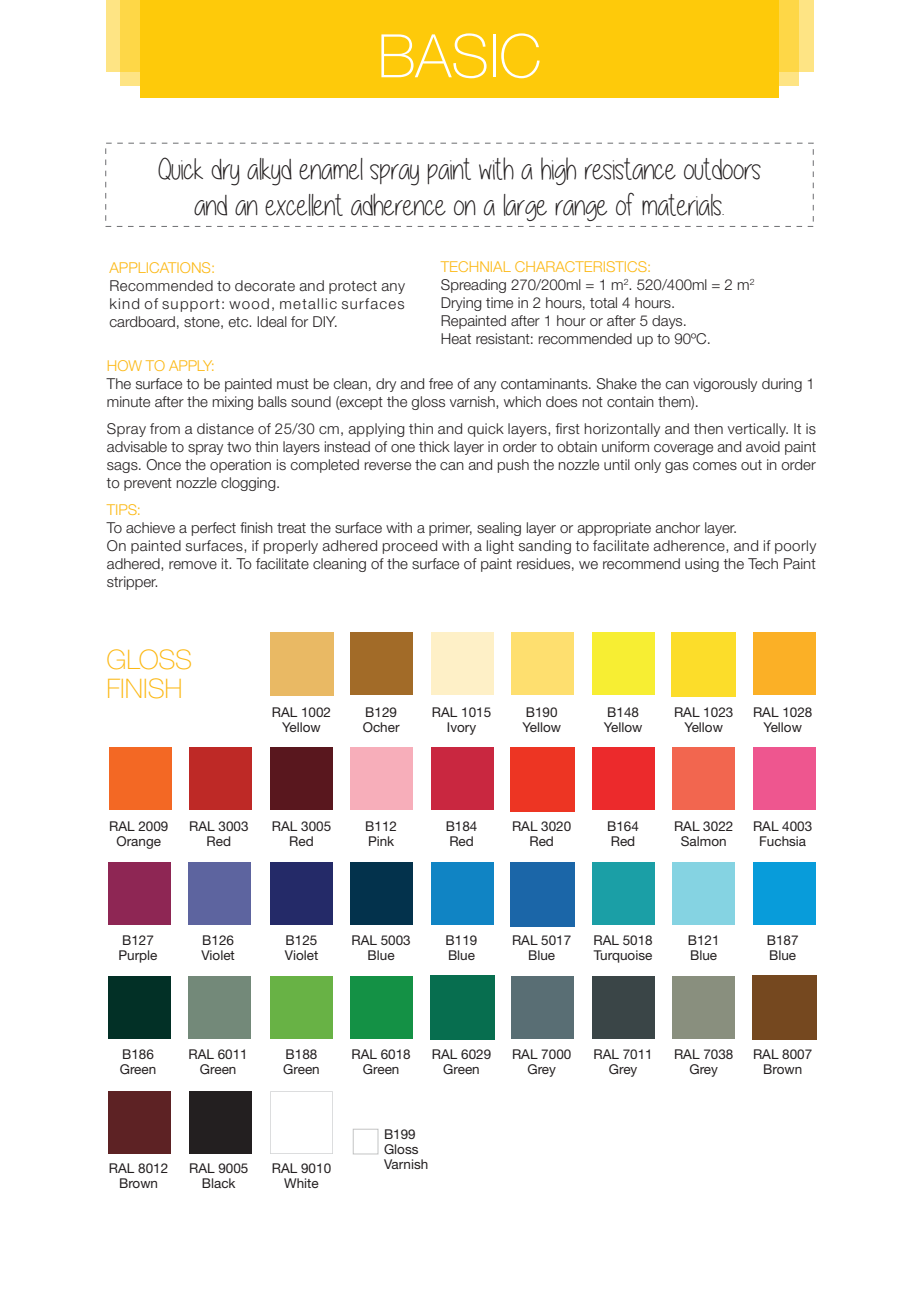
<style>
.page{position:relative;width:919px;height:1289px;background:#fff}
.page>*{position:absolute;margin:0;border:0;box-sizing:border-box;transform-origin:0 0}
.t1{font:100 60px "Helvetica Neue LT Std";color:#fff}
.t2{font:30px/36px "Alittlesunshine";color:#231f20;text-align:center}
.t3{font:100 27px/28.5px "Helvetica Neue LT Std";letter-spacing:-.005em;color:#fcb814}
.t4{font:300 15px/18px "Helvetica Neue LT Std";color:#231f20}
.t5{font:300 15px "Helvetica Neue LT Std";letter-spacing:-.01em;color:#fcb814}
.t6{font:13.5px/15px "Helvetica Neue LT Std";color:#231f20;text-align:center}
.s1{color:#fcb814}
</style>
<div class="page">
<div style="left:106px;top:0;width:707px;height:72px;background:#fee484"></div>
<svg style="left:120px;top:0;width:678px;height:86px;background:#fed84f"></svg>
<div style="left:140px;top:0;width:638px;height:98px;background:#feca0a"></div>
<div style="left:269px;top:632px;width:64px;height:64px;background:#e9b964"></div>
<div style="left:350px;top:632px;width:63px;height:63px;background:#a26b28"></div>
<div style="left:431px;top:632px;width:62px;height:63px;background:#fef0c7"></div>
<div style="left:350px;top:747px;width:63px;height:62px;background:#f7aeba"></div>
<div style="left:431px;top:747px;width:62px;height:62px;background:#c92740"></div>
<div style="left:511px;top:632px;width:63px;height:63px;background:#fedf6f"></div>
<div style="left:591px;top:632px;width:63px;height:63px;background:#f7ee33"></div>
<div style="left:752px;top:632px;width:63px;height:63px;background:#fbb026"></div>
<div style="left:109px;top:747px;width:62px;height:62px;background:#f36824"></div>
<div style="left:189px;top:747px;width:63px;height:62px;background:#be2926"></div>
<div style="left:270px;top:747px;width:63px;height:62px;background:#59171e"></div>
<div style="left:591px;top:747px;width:63px;height:62px;background:#ec2a2c"></div>
<div style="left:672px;top:747px;width:62px;height:62px;background:#f2664f"></div>
<div style="left:752px;top:747px;width:63px;height:62px;background:#ee568f"></div>
<div style="left:108px;top:862px;width:63px;height:62px;background:#8e2654"></div>
<div style="left:188px;top:862px;width:63px;height:62px;background:#5d649f"></div>
<div style="left:270px;top:862px;width:63px;height:62px;background:#242a68"></div>
<div style="left:350px;top:862px;width:63px;height:62px;background:#03324c"></div>
<div style="left:431px;top:862px;width:62px;height:62px;background:#1084c4"></div>
<div style="left:591px;top:862px;width:63px;height:62px;background:#1b9fa6"></div>
<div style="left:511px;top:975px;width:63px;height:63px;background:#596e74"></div>
<div style="left:591px;top:975px;width:63px;height:63px;background:#3a4547"></div>
<div style="left:672px;top:975px;width:62px;height:63px;background:#898f7e"></div>
<div style="left:672px;top:862px;width:62px;height:62px;background:#85d3e2"></div>
<div style="left:752px;top:862px;width:63px;height:62px;background:#089cda"></div>
<div style="left:108px;top:975px;width:63px;height:63px;background:#023026"></div>
<div style="left:188px;top:975px;width:63px;height:63px;background:#738979"></div>
<div style="left:270px;top:975px;width:63px;height:63px;background:#68b245"></div>
<div style="left:350px;top:975px;width:63px;height:63px;background:#149145"></div>
<div style="left:109px;top:1091px;width:62px;height:62px;background:#5d2224"></div>
<div style="left:189px;top:1091px;width:63px;height:62px;background:#231f20"></div>
<svg style="left:270px;top:1091px;width:63px;height:62px"></svg>
<div style="left:510px;top:747px;width:65px;height:64px;background:#ed3523"></div>
<div style="left:671px;top:632px;width:64px;height:65px;background:#fcdd2a"></div>
<div style="left:510px;top:862px;width:65px;height:64px;background:#1b66a8"></div>
<div style="left:430px;top:975px;width:64px;height:65px;background:#076e4f"></div>
<div style="left:751px;top:975px;width:65px;height:65px;background:#75481f"></div>
<div style="left:353px;top:1128px;width:25px;height:26px;border:1px solid #c3c4c4"></div>
<h1 class="t1" style="left:377px;top:22px;width:165px">BASIC</h1>
<h2 class="t2" style="left:158px;top:151px;width:605px">Quick dry alkyd enamel spray paint with a high resistance outdoors and an excellent adherence on a large range of materials.</h2>
<p class="t5" style="left:109px;top:259px;width:107px">APPLICATIONS:</p>
<p class="t4" style="left:109px;top:277px;width:297px;text-align:justify">Recommended to decorate and protect any kind of support: wood, metallic surfaces cardboard, stone, etc. Ideal for DIY.</p>
<p class="t4" style="left:441px;top:257px;width:315px"><span class="s1">TECHNIAL CHARACTERISTICS:<br></span>Spreading 270/200ml = 1 m<sup>2</sup>. 520/400ml = 2 m<sup>2<br></sup>Drying time in 2 hours, total 4 hours.<br>Repainted after 1 hour or after 5 days.<br>Heat resistant: recommended up to 90ºC.</p>
<p class="t5" style="left:107px;top:356px;width:109px">HOW TO APPLY:</p>
<p class="t4" style="left:107px;top:374px;width:709px">The surface to be painted must be clean, dry and free of any contaminants. Shake the can vigorously during 1 minute after the mixing balls sound (except the gloss varnish, which does not contain them).</p>
<p class="t4" style="left:107px;top:419px;width:710px;text-align:justify">Spray from a distance of 25/30 cm, applying thin and quick layers, first horizontally and then vertically. It is advisable to spray two thin layers instead of one thick layer in order to obtain uniform coverage and avoid paint sags. Once the operation is completed reverse the can and push the nozzle until only gas comes out in order to prevent nozzle clogging.</p>
<p class="t5" style="left:107px;top:500px;width:36px">TIPS:</p>
<p class="t4" style="left:107px;top:518px;width:710px">To achieve a perfect finish treat the surface with a primer, sealing layer or appropriate anchor layer.<br>On painted surfaces, if properly adhered proceed with a light sanding to facilitate adherence, and if poorly adhered, remove it. To facilitate cleaning of the surface of paint residues, we recommend using the Tech Paint stripper.</p>
<h3 class="t3" style="left:106px;top:645px;width:87px">GLOSS<br>FINISH</h3>
<p class="t6" style="left:272px;top:704px;width:61px">RAL 1002<br>Yellow</p>
<p class="t6" style="left:363px;top:704px;width:38px;text-align:left">B129<br>Ocher</p>
<p class="t6" style="left:432px;top:704px;width:61px">RAL 1015<br>Ivory</p>
<p class="t6" style="left:522px;top:704px;width:40px;text-align:left">B190<br>Yellow</p>
<p class="t6" style="left:604px;top:704px;width:40px;text-align:left">B148<br>Yellow</p>
<p class="t6" style="left:753px;top:704px;width:61px">RAL 1028<br>Yellow</p>
<p class="t6" style="left:674px;top:704px;width:61px">RAL 1023<br>Yellow</p>
<p class="t6" style="left:109px;top:819px;width:61px">RAL 2009<br>Orange</p>
<p class="t6" style="left:189px;top:819px;width:61px">RAL 3003<br>Red</p>
<p class="t6" style="left:272px;top:819px;width:61px">RAL 3005<br>Red</p>
<p class="t6" style="left:365px;top:819px;width:33px;text-align:left">B112<br>Pink</p>
<p class="t6" style="left:445px;top:819px;width:33px;text-align:left">B184<br>Red</p>
<p class="t6" style="left:607px;top:819px;width:33px;text-align:left">B164<br>Red</p>
<p class="t6" style="left:674px;top:819px;width:61px">RAL 3022<br>Salmon</p>
<p class="t6" style="left:753px;top:819px;width:61px">RAL 4003<br>Fuchsia</p>
<p class="t6" style="left:512px;top:819px;width:61px">RAL 3020<br>Red</p>
<p class="t6" style="left:118px;top:932px;width:41px;text-align:left">B127<br>Purple</p>
<p class="t6" style="left:201px;top:932px;width:35px;text-align:left">B126<br>Violet</p>
<p class="t6" style="left:285px;top:932px;width:35px;text-align:left">B125<br>Violet</p>
<p class="t6" style="left:351px;top:932px;width:61px">RAL 5003<br>Blue</p>
<p class="t6" style="left:445px;top:932px;width:33px;text-align:left">B119<br>Blue</p>
<p class="t6" style="left:593px;top:932px;width:61px;text-align:left">RAL 5018<br>Turquoise</p>
<p class="t6" style="left:687px;top:932px;width:33px;text-align:left">B121<br>Blue</p>
<p class="t6" style="left:766px;top:932px;width:33px;text-align:left">B187<br>Blue</p>
<p class="t6" style="left:512px;top:932px;width:61px">RAL 5017<br>Blue</p>
<p class="t6" style="left:120px;top:1046px;width:38px;text-align:left">B186<br>Green</p>
<p class="t6" style="left:188px;top:1046px;width:61px">RAL 6011<br>Green</p>
<p class="t6" style="left:283px;top:1046px;width:38px;text-align:left">B188<br>Green</p>
<p class="t6" style="left:351px;top:1046px;width:61px">RAL 6018<br>Green</p>
<p class="t6" style="left:512px;top:1046px;width:61px">RAL 7000<br>Grey</p>
<p class="t6" style="left:593px;top:1046px;width:61px">RAL 7011<br>Grey</p>
<p class="t6" style="left:674px;top:1046px;width:61px">RAL 7038<br>Grey</p>
<p class="t6" style="left:432px;top:1046px;width:61px">RAL 6029<br>Green</p>
<p class="t6" style="left:753px;top:1046px;width:61px">RAL 8007<br>Brown</p>
<p class="t6" style="left:109px;top:1160px;width:61px">RAL 8012<br>Brown</p>
<p class="t6" style="left:189px;top:1160px;width:61px">RAL 9005<br>Black</p>
<p class="t6" style="left:272px;top:1160px;width:61px">RAL 9010<br>White</p>
<p class="t6" style="left:384px;top:1126px;width:46px;text-align:left">B199<br>Gloss<br>Varnish</p>
</div>
